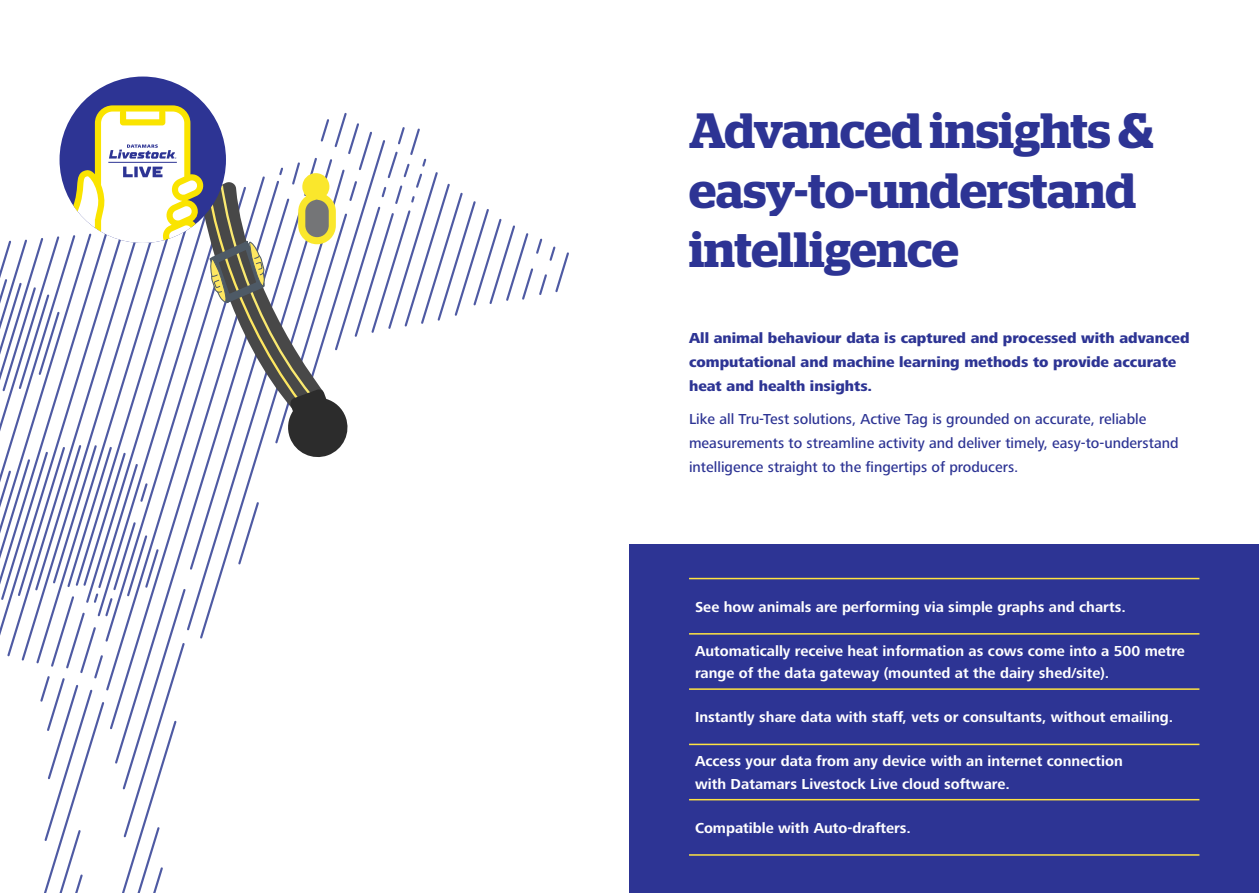
<style>
.page{position:relative;width:1259px;height:893px;background:#fff}
.page>*{position:absolute;margin:0;border:0;box-sizing:border-box;transform-origin:0 0}
.t1{font:600 49.5px/59.4px "Stag";letter-spacing:-.005em;color:#2d3494}
.t2{font:700 15px/22.5px "Frutiger Next Pro";color:#fff}
.t3{font:500 15px/24px "Frutiger Next Pro";color:#2d3494}
.t4{font:800 15px/24px "Frutiger Next Pro";color:#2d3494}
</style>
<div class="page">
<div style="left:629px;top:545px;width:630px;height:348px;background:#2d3494"></div>
<div style="left:60px;top:77px;width:166px;height:166px;background:#2d3494;border-radius:50%"></div>
<svg style="left:0;top:102px;width:569px;height:791px"></svg>
<hr style="left:109px;top:162px;width:67px;height:1px;background:#2d3494">
<hr style="left:689px;top:578px;width:510px;height:1px;background:#fee342">
<hr style="left:689px;top:633px;width:510px;height:2px;background:#fee342">
<hr style="left:689px;top:688px;width:510px;height:2px;background:#fee342">
<hr style="left:689px;top:744px;width:510px;height:1px;background:#fee342">
<hr style="left:689px;top:799px;width:510px;height:1px;background:#fee342">
<hr style="left:689px;top:854px;width:510px;height:2px;background:#fee342">
<h1 class="t1" style="left:689px;top:101px;width:466px">Advanced insights &amp; easy-to-understand intelligence</h1>
<p class="t4" style="left:689px;top:326px;width:502px">All animal behaviour data is captured and processed with advanced computational and machine learning methods to provide accurate heat and health insights.</p>
<p class="t3" style="left:689px;top:407px;width:491px">Like all Tru-Test solutions, Active Tag is grounded on accurate, reliable measurements to streamline activity and deliver timely, easy-to-understand intelligence straight to the fingertips of producers.</p>
<p class="t2" style="left:695px;top:595px;width:432px">See how animals are performing via simple graphs and charts.</p>
<p class="t2" style="left:695px;top:639px;width:491px">Automatically receive heat information as cows come into a 500 metre range of the data gateway (mounted at the dairy shed/site).</p>
<p class="t2" style="left:695px;top:706px;width:480px">Instantly share data with staff, vets or consultants, without emailing.</p>
<p class="t2" style="left:695px;top:750px;width:429px">Access your data from any device with an internet connection with Datamars Livestock Live cloud software.</p>
<p class="t2" style="left:695px;top:816px;width:217px">Compatible with Auto-drafters.</p>
</div>
